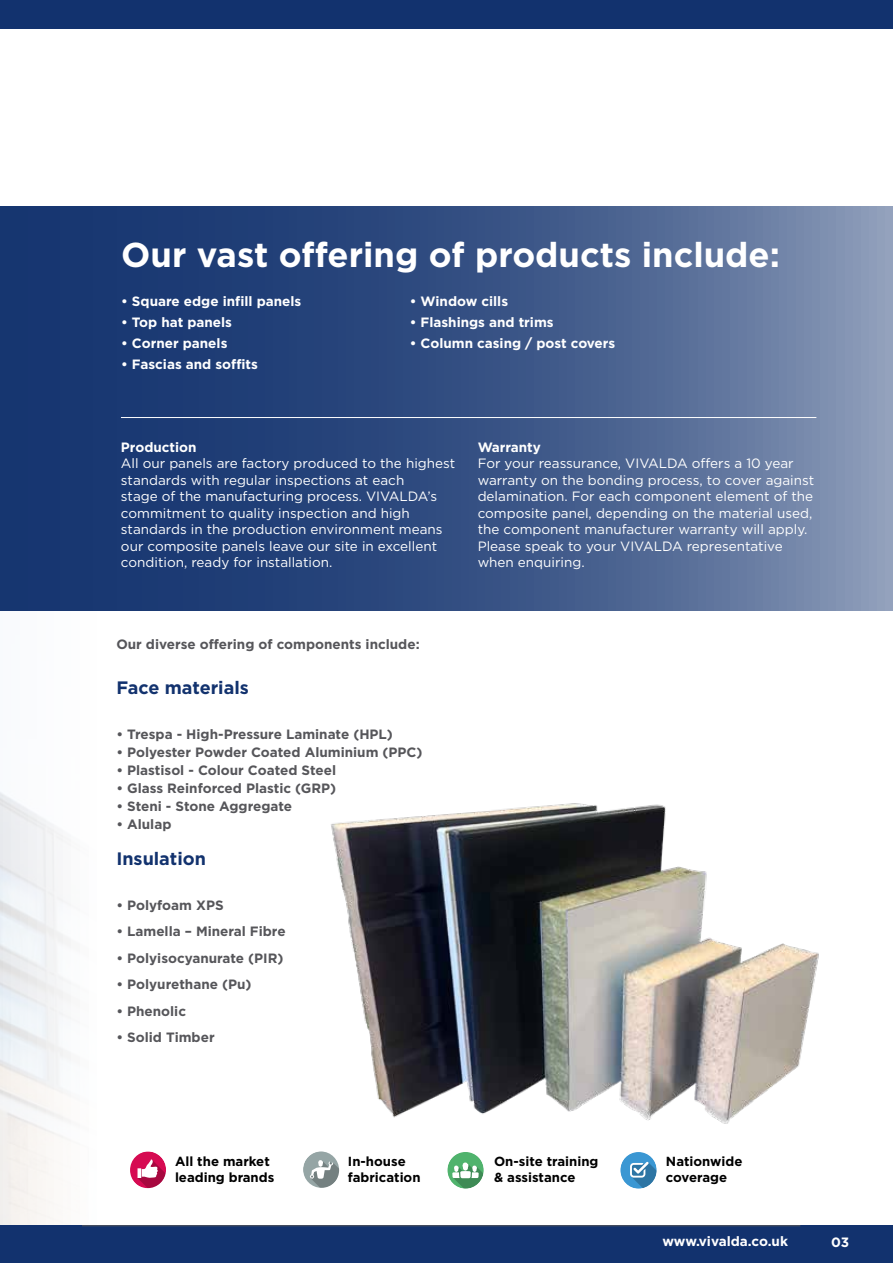
<style>
.page{position:relative;width:893px;height:1263px;background:#fff}
.page>*{position:absolute;margin:0;border:0;box-sizing:border-box;transform-origin:0 0}
.t1{font:700 34.5px "Gotham";color:#fff}
.t2{font:700 18px "Gotham";color:#12326e}
.t3{font:13.5px/16.5px "Gotham";color:#fff}
.t4{font:700 13.5px "Gotham";color:#56565a}
.t5{font:700 13.5px "Gotham";color:#fff}
.t6{font:700 13.2px/15.8px "Gotham";color:#000}
</style>
<div class="page">
<svg style="left:0;top:206px;width:893px;height:405px;background:#3d5788"></svg>
<div style="left:0;top:0;width:893px;height:29px;background:#12326e"></div>
<div style="left:0;top:1225px;width:893px;height:38px;background:#12326e"></div>
<hr style="left:82px;top:1225px;width:718px;height:1px;background:#56565a">
<svg style="left:130px;top:1151px;width:36px;height:37px"></svg>
<svg style="left:303px;top:1151px;width:36px;height:37px"></svg>
<svg style="left:447px;top:1152px;width:37px;height:37px"></svg>
<svg style="left:620px;top:1152px;width:37px;height:37px"></svg>
<hr style="left:121px;top:417px;width:695px;height:1px;background:#fff">
<img style="left:330px;top:803px;width:489px;height:321px">
<h1 class="t1" style="left:121px;top:235px;width:660px">Our vast offering of products include:</h1>
<p class="t5" style="left:121px;top:293px;width:182px">• Square edge infill panels</p>
<p class="t5" style="left:121px;top:314px;width:112px">• Top hat panels</p>
<p class="t5" style="left:121px;top:335px;width:108px">• Corner panels</p>
<p class="t5" style="left:121px;top:356px;width:138px">• Fascias and soffits</p>
<p class="t5" style="left:410px;top:293px;width:100px">• Window cills</p>
<p class="t5" style="left:410px;top:314px;width:145px">• Flashings and trims</p>
<p class="t5" style="left:410px;top:335px;width:207px">• Column casing / post covers</p>
<p class="t5" style="left:121px;top:439px;width:77px">Production</p>
<p class="t3" style="left:121px;top:455px;width:336px">All our panels are factory produced to the highest standards with regular inspections at each<br>stage of the manufacturing process. VIVALDA’s commitment to quality inspection and high standards in the production environment means our composite panels leave our site in excellent condition, ready for installation.</p>
<p class="t5" style="left:478px;top:439px;width:65px">Warranty</p>
<p class="t3" style="left:478px;top:455px;width:338px">For your reassurance, VIVALDA offers a 10 year warranty on the bonding process, to cover against delamination. For each component element of the composite panel, depending on the material used, the component manufacturer warranty will apply.<br>Please speak to your VIVALDA representative when enquiring.</p>
<p class="t4" style="left:116px;top:636px;width:305px">Our diverse offering of components include:</p>
<h2 class="t2" style="left:116px;top:678px;width:134px">Face materials</h2>
<p class="t4" style="left:116px;top:726px;width:278px">• Trespa - High-Pressure Laminate (HPL)</p>
<p class="t4" style="left:116px;top:744px;width:308px">• Polyester Powder Coated Aluminium (PPC)</p>
<p class="t4" style="left:116px;top:762px;width:221px">• Plastisol - Colour Coated Steel</p>
<p class="t4" style="left:116px;top:780px;width:221px">• Glass Reinforced Plastic (GRP)</p>
<p class="t4" style="left:116px;top:798px;width:177px">• Steni - Stone Aggregate</p>
<p class="t4" style="left:116px;top:816px;width:57px">• Alulap</p>
<h2 class="t2" style="left:116px;top:848px;width:91px">Insulation</h2>
<p class="t4" style="left:116px;top:897px;width:109px">• Polyfoam XPS</p>
<p class="t4" style="left:116px;top:923px;width:171px">• Lamella – Mineral Fibre</p>
<p class="t4" style="left:116px;top:950px;width:169px">• Polyisocyanurate (PIR)</p>
<p class="t4" style="left:116px;top:976px;width:137px">• Polyurethane (Pu)</p>
<p class="t4" style="left:116px;top:1003px;width:71px">• Phenolic</p>
<p class="t4" style="left:116px;top:1029px;width:100px">• Solid Timber</p>
<p class="t6" style="left:175px;top:1153px;width:101px">All the market leading brands</p>
<p class="t6" style="left:348px;top:1153px;width:74px">In-house fabrication</p>
<p class="t6" style="left:494px;top:1153px;width:106px">On-site training &amp; assistance</p>
<p class="t6" style="left:666px;top:1153px;width:78px">Nationwide coverage</p>
<p class="t5" style="left:662px;top:1233px;width:127px">www.vivalda.co.uk</p>
<p class="t5" style="left:831px;top:1234px;width:20px">03</p>
</div>
